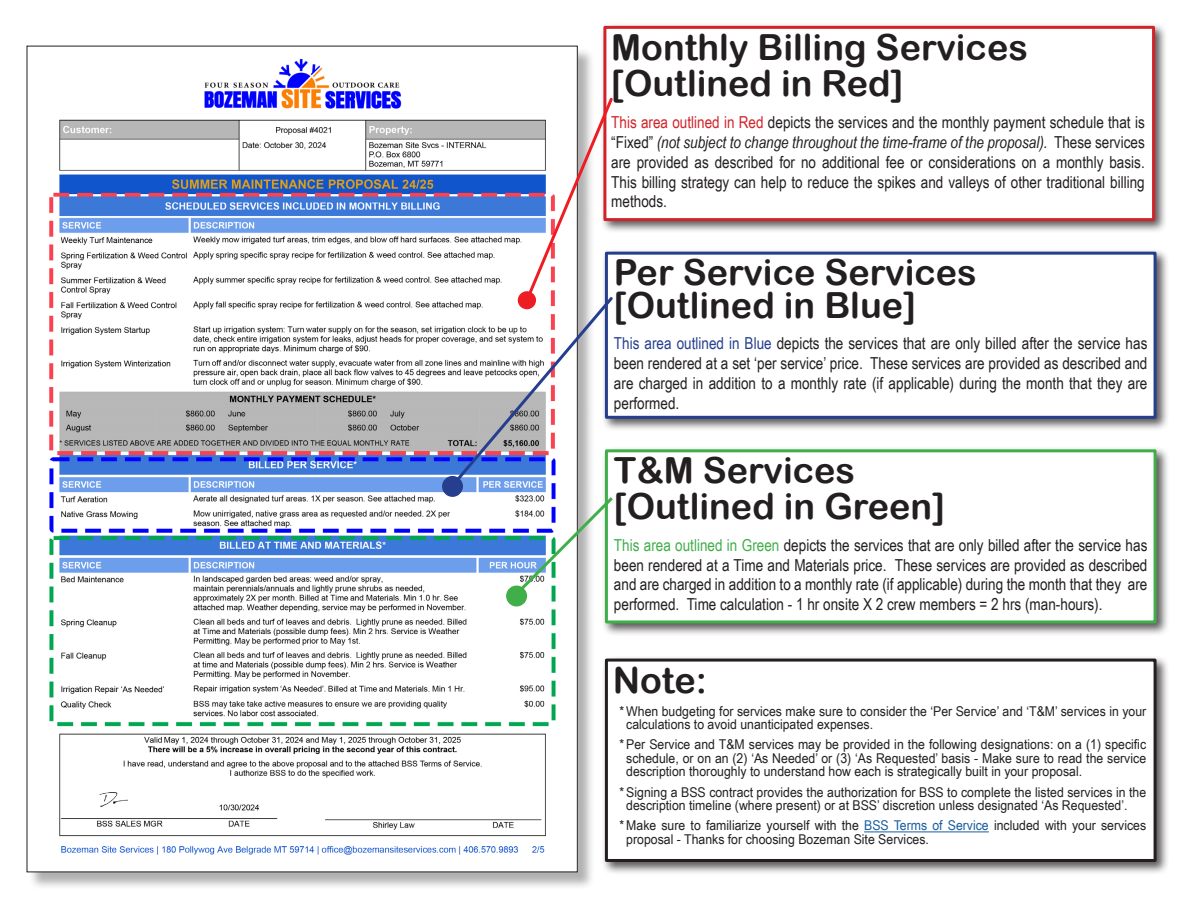
<style>
.page{position:relative;width:1188px;height:918px;background:#fff}
.page>*{position:absolute;margin:0;border:0;box-sizing:border-box;transform-origin:0 0}
.t1{font:36px/36px "Arial Rounded MT Bold";color:#231f20}
.t2{font:16.5px/19.8px "Arial Narrow";color:#231f20;text-align:justify}
.t3{font:13.5px/13.5px "Arial Narrow";color:#231f20;scale:1.11 1}
.s1{color:#d1232a}
.s2{font-style:italic}
.s3{color:#253f8e}
.s4{color:#40ae49}
.s5{color:#175d9e}
</style>
<div class="page">
<div style="left:601px;top:655px;width:569px;height:220px;background:#231f20;opacity:.75"></div>
<div style="left:606px;top:660px;width:549px;height:200px;background:#fff"></div>
<div style="left:605px;top:659px;width:552px;height:203px;border:3px solid #231f20"></div>
<div style="left:601px;top:446px;width:568px;height:190px;background:#231f20;opacity:.75"></div>
<div style="left:605px;top:449px;width:552px;height:174px;background:#fff;border:3px solid #40ae49"></div>
<div style="left:600px;top:22px;width:568px;height:212px;background:#231f20;opacity:.75"></div>
<div style="left:603px;top:26px;width:552px;height:195px;background:#fff;border:3px solid #d1232a"></div>
<div style="left:28px;top:47px;width:567px;height:843px;background:#231f20;opacity:.35"></div>
<img style="left:29px;top:48px;width:547px;height:822px">
<div style="left:601px;top:248px;width:569px;height:184px;background:#231f20;opacity:.75"></div>
<div style="left:605px;top:252px;width:552px;height:167px;background:#fff;border:3px solid #253f8e"></div>
<hr style="left:864px;top:831px;width:125px;height:1px;background:#175d9e">
<div style="left:442px;top:476px;width:21px;height:21px;border:2px solid #253f8e;border-radius:50%"></div>
<svg style="left:445px;top:95px;width:171px;height:512px"></svg>
<p class="t1" style="left:611px;top:29px;width:418px">Monthly Billing Services [Outlined in Red]</p>
<p class="t2" style="left:611px;top:112px;width:535px"><span class="s1">This area outlined in Red</span> depicts the services and the monthly payment schedule that is “Fixed” <span class="s2">(not subject to change throughout the time-frame of the proposal).</span> These services are provided as described for no additional fee or considerations on a monthly basis.<br>This billing strategy can help to reduce the spikes and valleys of other traditional billing methods.</p>
<p class="t1" style="left:614px;top:253px;width:364px">Per Service Services</p>
<p class="t1" style="left:614px;top:286px;width:303px">[Outlined in Blue]</p>
<p class="t2" style="left:614px;top:333px;width:535px"><span class="s3">This area outlined in Blue</span> depicts the services that are only billed after the service has been rendered at a set ‘per service’ price. These services are provided as described and are charged in addition to a monthly rate (if applicable) during the month that they are performed.</p>
<p class="t1" style="left:614px;top:452px;width:243px">T&amp;M Services</p>
<p class="t1" style="left:614px;top:488px;width:333px">[Outlined in Green]</p>
<p class="t2" style="left:614px;top:535px;width:535px"><span class="s4">This area outlined in Green</span> depicts the services that are only billed after the service has been rendered at a Time and Materials price. These services are provided as described and are charged in addition to a monthly rate (if applicable) during the month that they are performed. Time calculation - 1 hr onsite X 2 crew members = 2 hrs (man-hours).</p>
<p class="t1" style="left:613px;top:662px;width:96px">Note:</p>
<p class="t3" style="left:626px;top:704px;width:470px;text-indent:-7px">*When budgeting for services make sure to consider the ‘Per Service’ and ‘T&amp;M’ services in your calculations to avoid unanticipated expenses.</p>
<p class="t3" style="left:626px;top:737px;width:470px;text-align:justify;text-indent:-7px">*Per Service and T&amp;M services may be provided in the following designations: on a (1) specific schedule, or on an (2) ‘As Needed’ or (3) ‘As Requested’ basis - Make sure to read the service description thoroughly to understand how each is strategically built in your proposal.</p>
<p class="t3" style="left:626px;top:785px;width:470px;text-indent:-7px">*Signing a BSS contract provides the authorization for BSS to complete the listed services in the description timeline (where present) or at BSS’ discretion unless designated ‘As Requested’.</p>
<p class="t3" style="left:626px;top:818px;width:470px;text-indent:-7px">*Make sure to familiarize yourself with the <span class="s5">BSS Terms of Service</span> included with your services proposal - Thanks for choosing Bozeman Site Services.</p>
</div>
